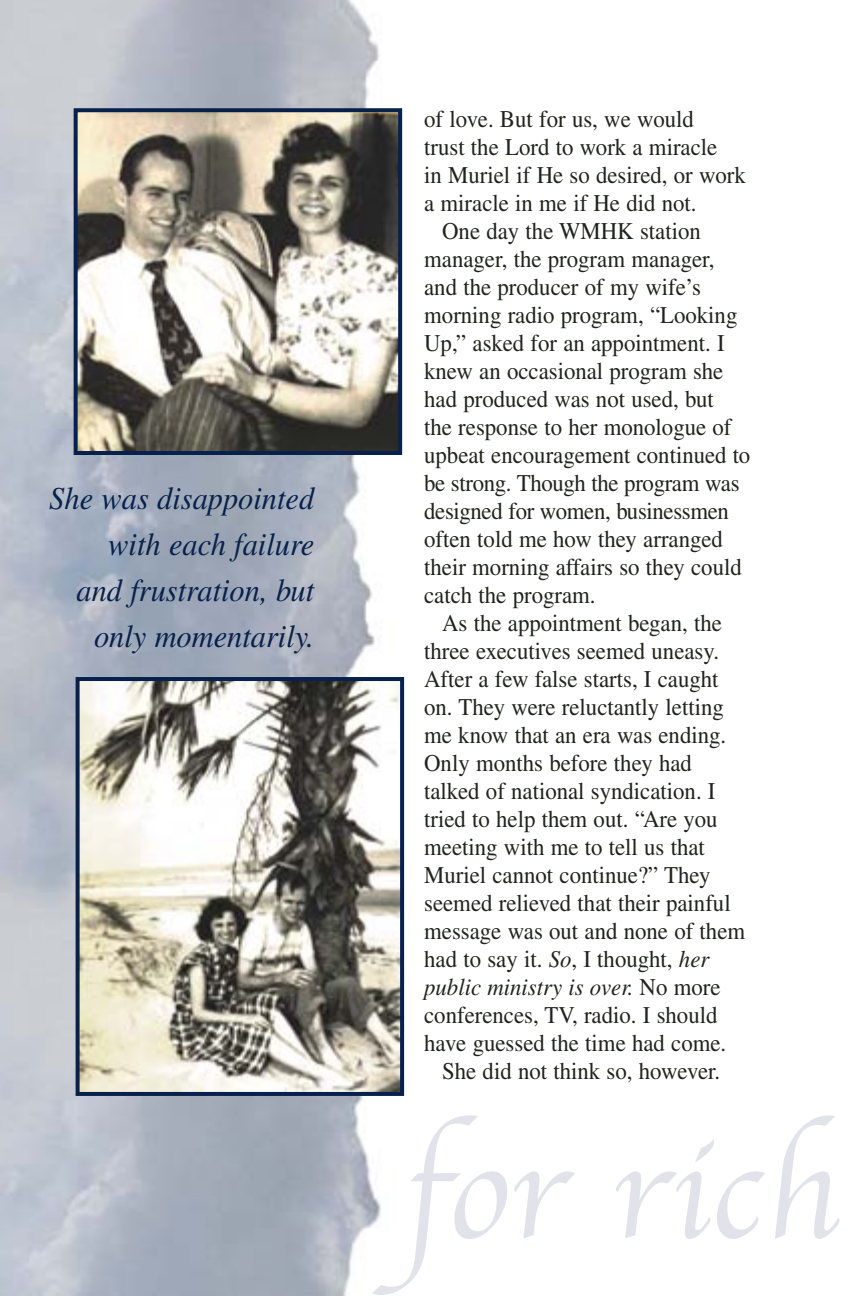
<style>
.page{position:relative;width:864px;height:1296px;background:#fff}
.page>*{position:absolute;margin:0;border:0;box-sizing:border-box;transform-origin:0 0}
.t1{font:140.8px "Apple Chancery";color:#e2e2eb}
.t2{font:italic 32px/46px "Times";color:#07214c;text-align:right;scale:.95 1}
.t3{font:24px "Times";color:#20231e;scale:.95 1}
.t4{font:italic 24px "Times";color:#20231e;scale:.95 1}
.s1{font-style:italic}
.s2{font-style:normal}
</style>
<div class="page">
<svg style="left:0;top:0;width:405px;height:1296px;background:#aeb0b2"></svg>
<h2 class="t2" style="left:49px;top:478px;width:280px">She was disappointed with each failure<br>and frustration, but only momentarily.</h2>
<p class="t3" style="left:424px;top:110px;width:285px">of love. But for us, we would</p>
<p class="t3" style="left:424px;top:138px;width:310px">trust the Lord to work a miracle</p>
<p class="t3" style="left:424px;top:166px;width:340px">in Muriel if He so desired, or work</p>
<p class="t3" style="left:424px;top:194px;width:288px">a miracle in me if He did not.</p>
<p class="t3" style="left:442px;top:222px;width:274px">One day the WMHK station</p>
<p class="t3" style="left:424px;top:250px;width:307px">manager, the program manager,</p>
<p class="t3" style="left:424px;top:278px;width:293px">and the producer of my wife’s</p>
<p class="t3" style="left:424px;top:306px;width:331px">morning radio program, “Looking</p>
<p class="t3" style="left:424px;top:334px;width:318px">Up,” asked for an appointment. I</p>
<p class="t3" style="left:424px;top:362px;width:316px">knew an occasional program she</p>
<p class="t3" style="left:424px;top:390px;width:306px">had produced was not used, but</p>
<p class="t3" style="left:424px;top:418px;width:325px">the response to her monologue of</p>
<p class="t3" style="left:424px;top:446px;width:345px">upbeat encouragement continued to</p>
<p class="t3" style="left:424px;top:474px;width:334px">be strong. Though the program was</p>
<p class="t3" style="left:424px;top:502px;width:322px">designed for women, businessmen</p>
<p class="t3" style="left:424px;top:530px;width:316px">often told me how they arranged</p>
<p class="t3" style="left:424px;top:558px;width:336px">their morning affairs so they could</p>
<p class="t3" style="left:424px;top:586px;width:182px">catch the program.</p>
<p class="t3" style="left:442px;top:614px;width:296px">As the appointment began, the</p>
<p class="t3" style="left:424px;top:642px;width:312px">three executives seemed uneasy.</p>
<p class="t3" style="left:424px;top:670px;width:311px">After a few false starts, I caught</p>
<p class="t3" style="left:424px;top:698px;width:317px">on. They were reluctantly letting</p>
<p class="t3" style="left:424px;top:726px;width:319px">me know that an era was ending.</p>
<p class="t3" style="left:424px;top:754px;width:283px">Only months before they had</p>
<p class="t3" style="left:424px;top:782px;width:308px">talked of national syndication. I</p>
<p class="t3" style="left:424px;top:810px;width:310px">tried to help them out. “Are you</p>
<p class="t3" style="left:424px;top:838px;width:297px">meeting with me to tell us that</p>
<p class="t3" style="left:424px;top:866px;width:303px">Muriel cannot continue?” They</p>
<p class="t3" style="left:424px;top:894px;width:324px">seemed relieved that their painful</p>
<p class="t3" style="left:424px;top:922px;width:339px">message was out and none of them</p>
<p class="t3" style="left:424px;top:950px;width:302px">had to say it. <span class="s1">So</span>, I thought, <span class="s1">her</span></p>
<p class="t4" style="left:424px;top:978px;width:314px">public ministry is over. <span class="s2">No more</span></p>
<p class="t3" style="left:424px;top:1006px;width:310px">conferences, TV, radio. I should</p>
<p class="t3" style="left:424px;top:1034px;width:320px">have guessed the time had come.</p>
<p class="t3" style="left:442px;top:1062px;width:294px">She did not think so, however.</p>
<h1 class="t1" style="left:403px;top:1115px;width:437px">for rich</h1>
</div>
